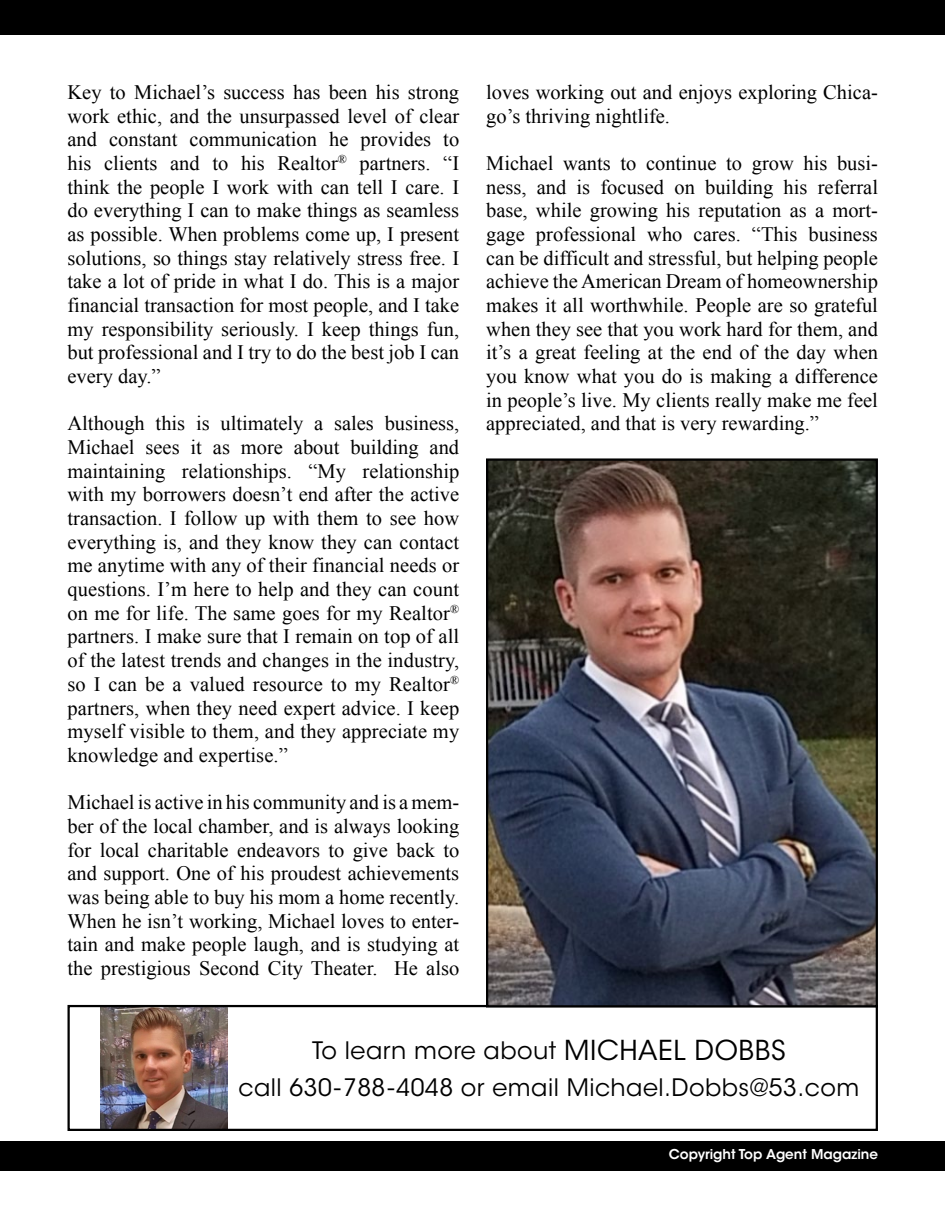
<style>
.page{position:relative;width:945px;height:1215px;background:#fff}
.page>*{position:absolute;margin:0;border:0;box-sizing:border-box;transform-origin:0 0}
.For_More_Info{font:23.85px/37.2px "ITC Avant Garde Std";letter-spacing:.02em;color:#000;text-align:center}
.body_hypenate{font:20.55px/23.7px "Times New Roman";color:#000;text-align:justify}
.t1{font:600 13.5px "ITC Avant Garde Std";color:#fff}
.s1{font-size:27.3px}
</style>
<div class="page">
<div style="left:0;top:0;width:945px;height:35px;background:#000"></div>
<div style="left:0;top:1141px;width:945px;height:29px;background:#000"></div>
<img style="left:101px;top:1008px;width:126px;height:120px">
<div style="left:68px;top:1005px;width:810px;height:126px;border:2px solid #000"></div>
<img style="left:489px;top:461px;width:386px;height:543px">
<div style="left:486px;top:458px;width:392px;height:549px;border:2px solid #000"></div>
<p class="body_hypenate" style="left:68px;top:80px;width:393px">Key to Michael’s success has been his strong work ethic, and the unsurpassed level of clear and constant communication he provides to his clients and to his Realtor<sup>®</sup> partners. “I think the people I work with can tell I care. I do everything I can to make things as seamless as possible. When problems come up, I present solutions, so things stay relatively stress free. I take a lot of pride in what I do. This is a major financial transaction for most people, and I take my responsibility seriously. I keep things fun, but professional and I try to do the best job I can every day.”</p>
<p class="body_hypenate" style="left:68px;top:411px;width:393px">Although this is ultimately a sales business, Michael sees it as more about building and maintaining relationships. “My relationship with my borrowers doesn’t end after the active transaction. I follow up with them to see how everything is, and they know they can contact me anytime with any of their financial needs or questions. I’m here to help and they can count on me for life. The same goes for my Realtor<sup>® </sup>partners. I make sure that I remain on top of all of the latest trends and changes in the industry, so I can be a valued resource to my Realtor<sup>® </sup>partners, when they need expert advice. I keep myself visible to them, and they appreciate my knowledge and expertise.”</p>
<p class="body_hypenate" style="left:68px;top:790px;width:393px">Michael is active in his community and is a mem&shy;ber of the local chamber, and is always looking for local charitable endeavors to give back to and support. One of his proudest achievements was being able to buy his mom a home recently.<br>When he isn’t working, Michael loves to enter&shy;tain and make people laugh, and is studying at the prestigious Second City Theater. He also</p>
<p class="body_hypenate" style="left:486px;top:80px;width:393px">loves working out and enjoys exploring Chica&shy;go’s thriving nightlife.</p>
<p class="body_hypenate" style="left:486px;top:151px;width:393px">Michael wants to continue to grow his busi&shy;ness, and is focused on building his referral base, while growing his reputation as a mort&shy;gage professional who cares. “This business can be difficult and stressful, but helping people achieve the American Dream of homeownership makes it all worthwhile. People are so grateful when they see that you work hard for them, and it’s a great feeling at the end of the day when you know what you do is making a difference in people’s live. My clients really make me feel appreciated, and that is very rewarding.”</p>
<p class="For_More_Info" style="left:239px;top:1032px;width:622px">To learn more about <span class="s1">MICHAEL DOBBS<br></span>call 630-788-4048 or email Michael.Dobbs@53.com</p>
<p class="t1" style="left:669px;top:1146px;width:211px">Copyright Top Agent Magazine</p>
</div>
